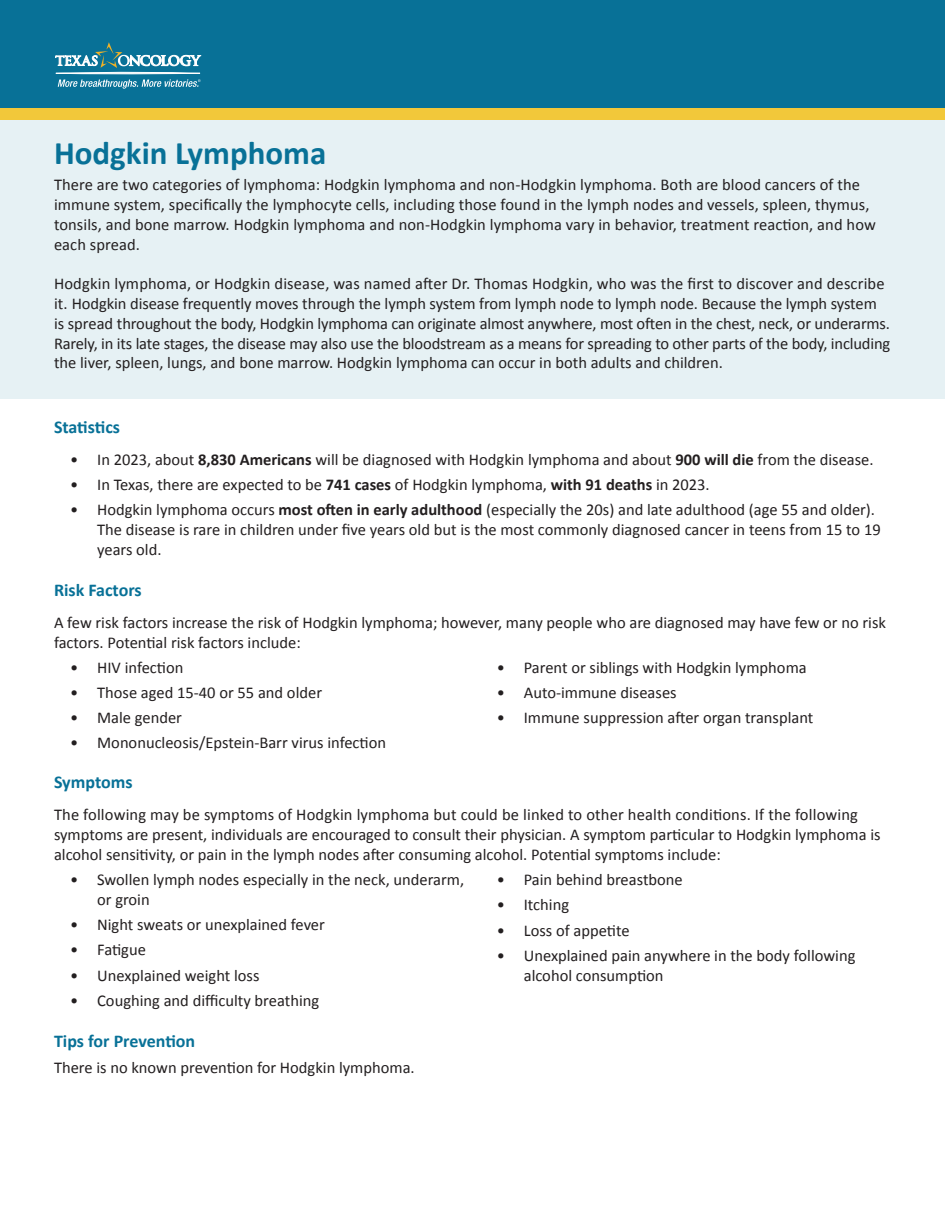
<style>
.page{position:relative;width:945px;height:1215px;background:#fff}
.page>*{position:absolute;margin:0;border:0;box-sizing:border-box;transform-origin:0 0}
.header_1{font:700 33px "Calibri";color:#087197}
.header_2_copy{font:700 18px "Calibri";color:#087197}
.body_copy{font:700 18px "Calibri";color:#087197}
.body_copy-2{font:16.5px/19.8px "Calibri";color:#231f20}
.bullet_list{font:16.5px/19.8px "Calibri";color:#231f20}
.s1{font-weight:700}
</style>
<div class="page">
<div style="left:0;top:92px;width:945px;height:306px;background:#e6f1f4"></div>
<div style="left:0;top:0;width:945px;height:119px;background:#087197"></div>
<div style="left:0;top:109px;width:945px;height:11px;background:#f2c83a"></div>
<svg style="left:55px;top:42px;width:146px;height:47px"></svg>
<p class="header_1" style="left:54px;top:129px;width:274px">Hodgkin Lymphoma</p>
<p class="body_copy-2" style="left:54px;top:174px;width:823px">There are two categories of lymphoma: Hodgkin lymphoma and non-Hodgkin lymphoma. Both are blood cancers of the immune system, specifically the lymphocyte cells, including those found in the lymph nodes and vessels, spleen, thymus, tonsils, and bone marrow. Hodgkin lymphoma and non-Hodgkin lymphoma vary in behavior, treatment reaction, and how each spread.</p>
<p class="body_copy-2" style="left:54px;top:273px;width:838px">Hodgkin lymphoma, or Hodgkin disease, was named after Dr. Thomas Hodgkin, who was the first to discover and describe it. Hodgkin disease frequently moves through the lymph system from lymph node to lymph node. Because the lymph system is spread throughout the body, Hodgkin lymphoma can originate almost anywhere, most often in the chest, neck, or underarms.<br>Rarely, in its late stages, the disease may also use the bloodstream as a means for spreading to other parts of the body, including the liver, spleen, lungs, and bone marrow. Hodgkin lymphoma can occur in both adults and children.</p>
<p class="header_2_copy" style="left:54px;top:414px;width:68px">Statistics</p>
<p class="body_copy-2" style="left:70px;top:449px;width:805px">• In 2023, about <span class="s1">8,830 Americans</span> will be diagnosed with Hodgkin lymphoma and about <span class="s1">900 will die</span> from the disease.</p>
<p class="body_copy-2" style="left:70px;top:474px;width:641px">• In Texas, there are expected to be <span class="s1">741 cases</span> of Hodgkin lymphoma, <span class="s1">with 91 deaths</span> in 2023.</p>
<p class="body_copy-2" style="left:97px;top:500px;width:785px;text-indent:-27px">• Hodgkin lymphoma occurs <span class="s1">most often in early adulthood</span> (especially the 20s) and late adulthood (age 55 and older).<br>The disease is rare in children under five years old but is the most commonly diagnosed cancer in teens from 15 to 19 years old.</p>
<p class="header_2_copy" style="left:54px;top:577px;width:89px">Risk Factors</p>
<p class="bullet_list" style="left:54px;top:612px;width:833px">A few risk factors increase the risk of Hodgkin lymphoma; however, many people who are diagnosed may have few or no risk factors. Potential risk factors include:</p>
<p class="body_copy-2" style="left:70px;top:657px;width:115px">• HIV infection</p>
<p class="body_copy-2" style="left:70px;top:682px;width:253px">• Those aged 15-40 or 55 and older</p>
<p class="body_copy-2" style="left:70px;top:707px;width:113px">• Male gender</p>
<p class="body_copy-2" style="left:70px;top:732px;width:317px">• Mononucleosis/Epstein-Barr virus infection</p>
<p class="body_copy-2" style="left:497px;top:657px;width:311px">• Parent or siblings with Hodgkin lymphoma</p>
<p class="body_copy-2" style="left:497px;top:682px;width:181px">• Auto-immune diseases</p>
<p class="body_copy-2" style="left:497px;top:707px;width:318px">• Immune suppression after organ transplant</p>
<p class="header_2_copy" style="left:54px;top:769px;width:80px">Symptoms</p>
<p class="bullet_list" style="left:54px;top:804px;width:828px">The following may be symptoms of Hodgkin lymphoma but could be linked to other health conditions. If the following symptoms are present, individuals are encouraged to consult their physician. A symptom particular to Hodgkin lymphoma is alcohol sensitivity, or pain in the lymph nodes after consuming alcohol. Potential symptoms include:</p>
<p class="body_copy-2" style="left:97px;top:869px;width:369px;text-indent:-27px">• Swollen lymph nodes especially in the neck, underarm, or groin</p>
<p class="body_copy-2" style="left:70px;top:914px;width:256px">• Night sweats or unexplained fever</p>
<p class="body_copy-2" style="left:70px;top:940px;width:77px">• Fatigue</p>
<p class="body_copy-2" style="left:70px;top:965px;width:191px">• Unexplained weight loss</p>
<p class="body_copy-2" style="left:70px;top:990px;width:251px">• Coughing and difficulty breathing</p>
<p class="body_copy-2" style="left:497px;top:869px;width:188px">• Pain behind breastbone</p>
<p class="body_copy-2" style="left:497px;top:895px;width:74px">• Itching</p>
<p class="body_copy-2" style="left:497px;top:920px;width:134px">• Loss of appetite</p>
<p class="body_copy-2" style="left:524px;top:945px;width:333px;text-indent:-27px">• Unexplained pain anywhere in the body following alcohol consumption</p>
<p class="body_copy" style="left:54px;top:1028px;width:143px">Tips for Prevention</p>
<p class="body_copy-2" style="left:54px;top:1057px;width:362px">There is no known prevention for Hodgkin lymphoma.</p>
</div>
